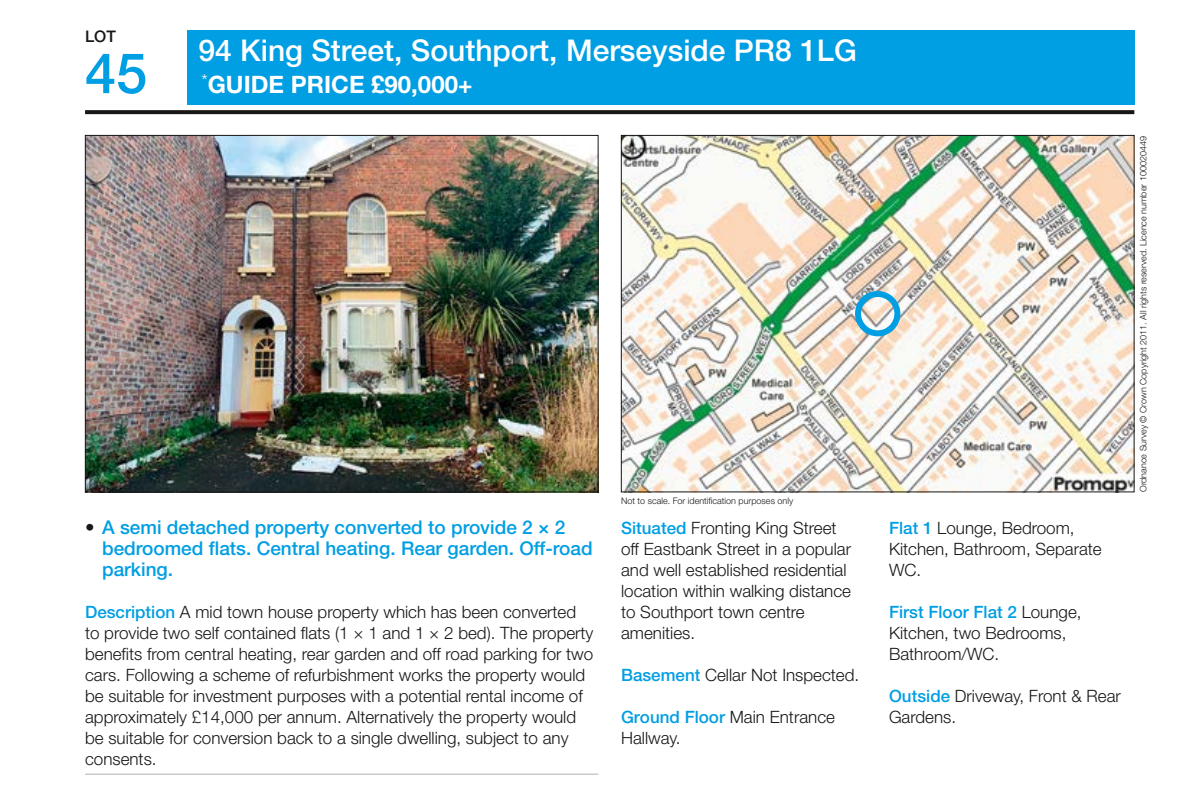
<style>
.page{position:relative;width:1190px;height:805px;background:#fff}
.page>*{position:absolute;margin:0;border:0;box-sizing:border-box;transform-origin:0 0}
.t1{font:500 56px "Helvetica Neue LT Std";color:#009ee3}
.t2{font:500 30px "Helvetica Neue LT Std";color:#fff}
.t3{font:700 24px "Helvetica Neue LT Std";color:#fff}
.t4{font:500 19px/21px "Helvetica Neue LT Std";color:#009ee3}
.t5{font:300 17px/21px "Helvetica Neue LT Std";color:#181716}
.t6{font:500 16px "Helvetica Neue LT Std";color:#181716}
.t7{font:300 9px "Helvetica Neue LT Std";color:#181716}
.s1{color:#181716}
.s2{font-weight:500;color:#009ee3}
</style>
<div class="page">
<div style="left:187px;top:30px;width:947px;height:74px;background:#009ee3"></div>
<svg style="left:85px;top:110px;width:1049px;height:4px;background:#201f1e"></svg>
<img style="left:87px;top:137px;width:509px;height:353px">
<img style="left:623px;top:137px;width:509px;height:353px">
<hr style="left:85px;top:774px;width:513px;height:1px;background:#b1b2b3">
<div style="left:855px;top:291px;width:45px;height:45px;border:6px solid #009ee3;border-radius:50%"></div>
<p class="t6" style="left:85px;top:26px;width:32px">LOT</p>
<h1 class="t1" style="left:85px;top:40px;width:64px">45</h1>
<h2 class="t2" style="left:198px;top:33px;width:660px">94 King Street, Southport, Merseyside PR8 1LG</h2>
<h3 class="t3" style="left:201px;top:70px;width:272px"><sup>*</sup>GUIDE PRICE £90,000+</h3>
<p class="t7" style="left:621px;top:496px;width:174px">Not to scale. For identification purposes only</p>
<p class="t4" style="left:102px;top:517px;width:492px;text-indent:-17px"><span class="s1">•</span> A semi detached property converted to provide 2 × 2 bedroomed flats. Central heating. Rear garden. Off-road parking.</p>
<p class="t5" style="left:85px;top:601px;width:510px"><span class="s2">Description</span> A mid town house property which has been converted to provide two self contained flats (1 × 1 and 1 × 2 bed). The property benefits from central heating, rear garden and off road parking for two cars. Following a scheme of refurbishment works the property would be suitable for investment purposes with a potential rental income of approximately £14,000 per annum. Alternatively the property would be suitable for conversion back to a single dwelling, subject to any consents.</p>
<p class="t5" style="left:621px;top:517px;width:231px"><span class="s2">Situated</span> Fronting King Street off Eastbank Street in a popular and well established residential location within walking distance to Southport town centre amenities.</p>
<p class="t5" style="left:621px;top:664px;width:240px"><span class="s2">Basement</span> Cellar Not Inspected.</p>
<p class="t5" style="left:621px;top:706px;width:215px"><span class="s2">Ground Floor</span> Main Entrance<br>Hallway.</p>
<p class="t5" style="left:889px;top:517px;width:214px"><span class="s2">Flat 1</span> Lounge, Bedroom,<br>Kitchen, Bathroom, Separate<br>WC.</p>
<p class="t5" style="left:889px;top:601px;width:194px"><span class="s2">First Floor Flat 2</span> Lounge,<br>Kitchen, two Bedrooms,<br>Bathroom/WC.</p>
<p class="t5" style="left:889px;top:685px;width:233px"><span class="s2">Outside</span> Driveway, Front &amp; Rear<br>Gardens.</p>
<p class="t7" style="left:1137px;top:492px;width:357px;rotate:-90deg">Ordnance Survey © Crown Copyright 2011. All rights reserved. Licence number 100020449</p>
</div>
